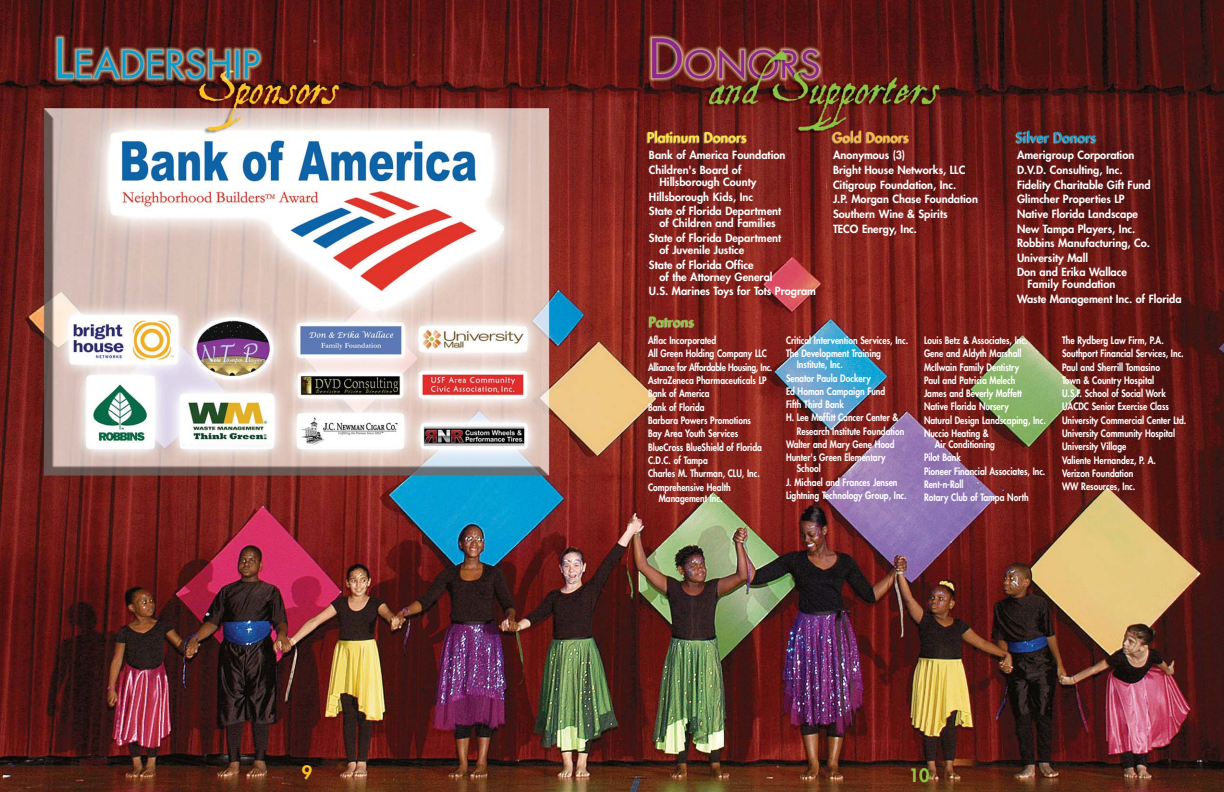
<style>
.page{position:relative;width:1224px;height:792px;background:#fff}
.page>*{position:absolute;margin:0;border:0;box-sizing:border-box;transform-origin:0 0}
.t1{font:800 18px "Futura";color:#8dc63f}
.t2{font:800 18px "Futura";color:#ffc424}
.t3{font:800 11px/14.6px "Futura";color:#fff}
.t4{font:800 10px/13.3px "Futura";color:#fff;scale:.85 1}
</style>
<div class="page">
<img style="left:0;top:0;width:1224px;height:792px">
<p class="t3" style="left:649px;top:149px;width:138px">Bank of America Foundation<br>Children's Board of</p>
<p class="t3" style="left:649px;top:175px;width:134px;text-indent:10px">Hillsborough County<br>Hillsborough Kids, Inc<br>State of Florida Department</p>
<p class="t3" style="left:649px;top:217px;width:134px;text-align:center">of Children and Families<br>State of Florida Department</p>
<p class="t3" style="left:649px;top:243px;width:106px;text-align:center">of Juvenile Justice<br>State of Florida Office</p>
<p class="t3" style="left:649px;top:270px;width:169px;text-indent:10px">of the Attorney General<br>U.S. Marines Toys for Tots Program</p>
<p class="t3" style="left:833px;top:149px;width:146px">Anonymous (3)<br>Bright House Networks, LLC<br>Citigroup Foundation, Inc.<br>J.P. Morgan Chase Foundation<br>Southern Wine &amp; Spirits<br>TECO Energy, Inc.</p>
<p class="t3" style="left:1017px;top:149px;width:135px">Amerigroup Corporation<br>D.V.D. Consulting, Inc.<br>Fidelity Charitable Gift Fund<br>Glimcher Properties LP<br>Native Florida Landscape<br>New Tampa Players, Inc.<br>Robbins Manufacturing, Co.<br>University Mall<br>Don and Erika Wallace</p>
<p class="t3" style="left:1017px;top:278px;width:166px;text-indent:10px">Family Foundation<br>Waste Management Inc. of Florida</p>
<p class="t4" style="left:648px;top:334px;width:148px">Aflac Incorporated<br>All Green Holding Company LLC<br>Alliance for Affordable Housing, Inc.<br>AstraZeneca Pharmaceuticals LP<br>Bank of America<br>Bank of Florida<br>Barbara Powers Promotions<br>Bay Area Youth Services<br>BlueCross BlueShield of Florida<br>C.D.C. of Tampa<br>Charles M. Thurman, CLU, Inc.<br>Comprehensive Health</p>
<p class="t4" style="left:659px;top:492px;width:77px">Management Inc.</p>
<p class="t4" style="left:786px;top:334px;width:145px">Critical Intervention Services, Inc.<br>The Development Training</p>
<p class="t4" style="left:797px;top:359px;width:56px">Institute, Inc.</p>
<p class="t4" style="left:786px;top:372px;width:101px">Senator Paula Dockery</p>
<p class="t4" style="left:786px;top:385px;width:118px">Ed Homan Campaign Fund</p>
<p class="t4" style="left:786px;top:399px;width:70px">Fifth Third Bank</p>
<p class="t4" style="left:786px;top:412px;width:134px">H. Lee Moffitt Cancer Center &amp;</p>
<p class="t4" style="left:797px;top:425px;width:128px">Research Institute Foundation</p>
<p class="t4" style="left:786px;top:439px;width:129px">Walter and Mary Gene Hood</p>
<p class="t4" style="left:786px;top:452px;width:119px">Hunter's Green Elementary</p>
<p class="t4" style="left:786px;top:463px;width:143px;text-indent:11px">School<br>J. Michael and Frances Jensen<br>Lightning Technology Group, Inc.</p>
<p class="t4" style="left:924px;top:334px;width:145px">Louis Betz &amp; Associates, Inc.<br>Gene and Aldyth Marshall<br>McIlwain Family Dentistry<br>Paul and Patricia Melech<br>James and Beverly Moffett<br>Native Florida Nursery<br>Natural Design Landscaping, Inc.<br>Nuccio Heating &amp;</p>
<p class="t4" style="left:924px;top:439px;width:144px;text-indent:11px">Air Conditioning<br>Pilot Bank<br>Pioneer Financial Associates, Inc.<br>Rent-n-Roll<br>Rotary Club of Tampa North</p>
<p class="t4" style="left:1062px;top:334px;width:148px">The Rydberg Law Firm, P.A.<br>Southport Financial Services, Inc.<br>Paul and Sherrill Tomasino<br>Town &amp; Country Hospital<br>U.S.F. School of Social Work<br>UACDC Senior Exercise Class<br>University Commercial Center Ltd.<br>University Community Hospital<br>University Village<br>Valiente Hernandez, P. A.<br>Verizon Foundation<br>WW Resources, Inc.</p>
<h1 class="t2" style="left:302px;top:764px;width:12px">9</h1>
<h1 class="t1" style="left:909px;top:767px;width:22px">10</h1>
</div>
